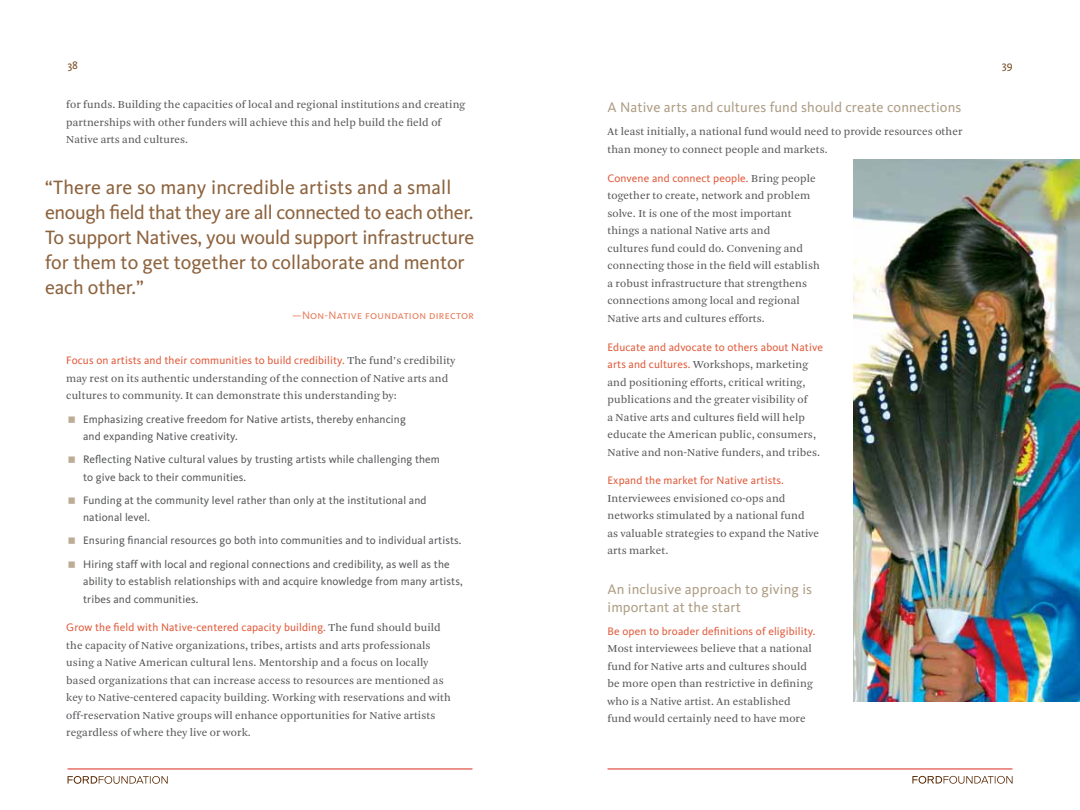
<style>
.page{position:relative;width:1080px;height:810px;background:#fff}
.page>*{position:absolute;margin:0;border:0;box-sizing:border-box;transform-origin:0 0}
.t1{font:20px/25px "Kievit";letter-spacing:-.01em;color:#8d633e}
.t2{font:14.38px/17.5px "Kievit";letter-spacing:.01em;color:#ae9d84}
.t3{font:11.25px/17.5px "Arnhem Blond";letter-spacing:.01em;color:#58595b}
.t4{font:11.25px/17.5px "Kievit";letter-spacing:.01em;color:#58595b}
.t5{font:11.25px "Kievit";letter-spacing:.01em;color:#e05b3c}
.t6{font:11.25px "Kievit Book SC";letter-spacing:.025em;color:#e88161}
.t7{font:11.25px "Kievit";color:#774a1e}
.s1{font-family:"Arnhem Blond";color:#58595b}
.s2{font-family:"Kievit";color:#e05b3c}
</style>
<div class="page">
<svg style="left:68px;top:776px;width:100px;height:8px"></svg>
<hr style="left:68px;top:769px;width:404px;height:1px;background:#da2a21">
<hr style="left:608px;top:769px;width:404px;height:1px;background:#da2a21">
<svg style="left:912px;top:776px;width:101px;height:8px"></svg>
<img style="left:854px;top:160px;width:226px;height:542px">
<p class="t7" style="left:68px;top:59px;width:12px">38</p>
<p class="t7" style="left:1002px;top:59px;width:12px">39</p>
<p class="t3" style="left:66px;top:96px;width:401px">for funds. Building the capacities of local and regional institutions and creating partnerships with other funders will achieve this and help build the field of<br>Native arts and cultures.</p>
<p class="t2" style="left:608px;top:99px;width:355px">A Native arts and cultures fund should create connections</p>
<p class="t3" style="left:608px;top:123px;width:356px">At least initially, a national fund would need to provide resources other than money to connect people and markets.</p>
<p class="t5" style="left:608px;top:171px;width:210px">Convene and connect people. <span class="s1">Bring people</span></p>
<p class="t3" style="left:608px;top:187px;width:214px">together to create, network and problem solve. It is one of the most important things a national Native arts and<br>cultures fund could do. Convening and connecting those in the field will establish a robust infrastructure that strengthens connections among local and regional Native arts and cultures efforts.</p>
<p class="t5" style="left:608px;top:340px;width:217px">Educate and advocate to others about Native</p>
<p class="t3" style="left:608px;top:356px;width:214px"><span class="s2">arts and cultures.</span> Workshops, marketing and positioning efforts, critical writing, publications and the greater visibility of<br>a Native arts and cultures field will help educate the American public, consumers, Native and non-Native funders, and tribes.</p>
<p class="t5" style="left:608px;top:474px;width:178px">Expand the market for Native artists.</p>
<p class="t3" style="left:608px;top:490px;width:213px">Interviewees envisioned co-ops and networks stimulated by a national fund<br>as valuable strategies to expand the Native arts market.</p>
<p class="t2" style="left:608px;top:581px;width:206px">An inclusive approach to giving is important at the start</p>
<p class="t5" style="left:608px;top:625px;width:209px">Be open to broader definitions of eligibility.</p>
<p class="t3" style="left:608px;top:640px;width:207px">Most interviewees believe that a national fund for Native arts and cultures should be more open than restrictive in defining who is a Native artist. An established fund would certainly need to have more</p>
<h1 class="t1" style="left:45px;top:175px;width:431px">“There are so many incredible artists and a small enough field that they are all connected to each other.<br>To support Natives, you would support infrastructure for them to get together to collaborate and mentor each other.”</h1>
<p class="t6" style="left:292px;top:309px;width:183px">—Non-Native foundation director</p>
<p class="t5" style="left:66px;top:354px;width:391px">Focus on artists and their communities to build credibility. <span class="s1">The fund’s credibility</span></p>
<p class="t3" style="left:66px;top:370px;width:384px">may rest on its authentic understanding of the connection of Native arts and cultures to community. It can demonstrate this understanding by:</p>
<p class="t4" style="left:83px;top:410px;width:324px">Emphasizing creative freedom for Native artists, thereby enhancing and expanding Native creativity.</p>
<p class="t4" style="left:83px;top:451px;width:358px">Reflecting Native cultural values by trusting artists while challenging them to give back to their communities.</p>
<p class="t4" style="left:83px;top:491px;width:345px">Funding at the community level rather than only at the institutional and national level.</p>
<p class="t4" style="left:83px;top:529px;width:380px;line-height:23.1px">Ensuring financial resources go both into communities and to individual artists.<br>Hiring staff with local and regional connections and credibility, as well as the</p>
<p class="t4" style="left:83px;top:573px;width:381px">ability to establish relationships with and acquire knowledge from many artists, tribes and communities.</p>
<p class="t5" style="left:66px;top:621px;width:376px">Grow the field with Native-centered capacity building. <span class="s1">The fund should build</span></p>
<p class="t3" style="left:66px;top:637px;width:386px">the capacity of Native organizations, tribes, artists and arts professionals using a Native American cultural lens. Mentorship and a focus on locally based organizations that can increase access to resources are mentioned as key to Native-centered capacity building. Working with reservations and with off-reservation Native groups will enhance opportunities for Native artists regardless of where they live or work.</p>
</div>
